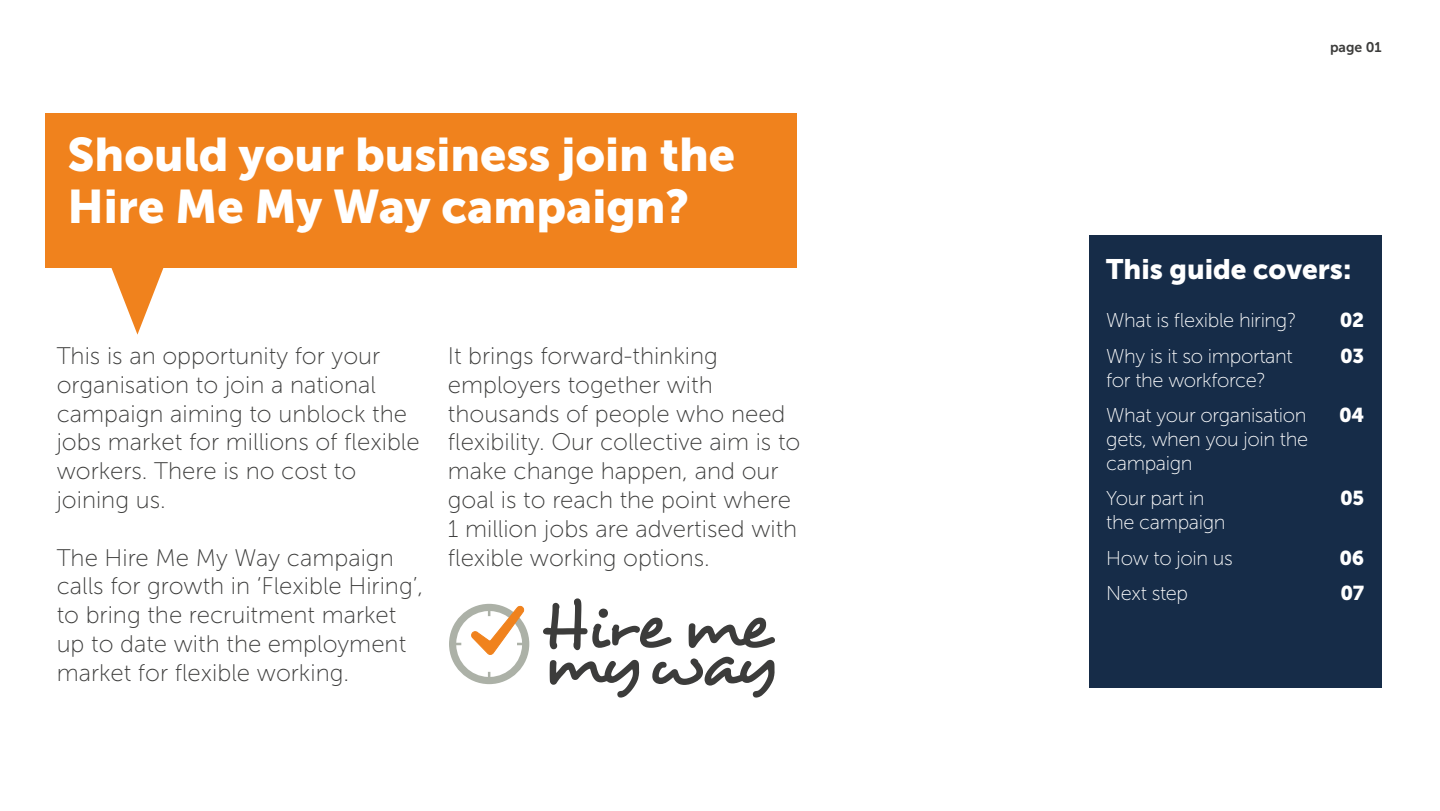
<style>
.page{position:relative;width:1440px;height:811px;background:#fff}
.page>*{position:absolute;margin:0;border:0;box-sizing:border-box;transform-origin:0 0}
.t1{font:46.8px/52px "Museo Sans 900";color:#fff}
.t2{font:28px "Museo Sans 900";color:#fff}
.t3{font:24px/28.8px "Museo Sans 100";color:#3c3c3b}
.t4{font:20px/35.4px "Museo Sans 100";letter-spacing:-.02em;color:#fff}
.t5{font:20px "Museo Sans 900";letter-spacing:-.02em;color:#fff}
.t6{font:14px "Museo Sans 700";color:#3c3c3b}
</style>
<div class="page">
<svg style="left:111px;top:268px;width:53px;height:67px"></svg>
<div style="left:45px;top:113px;width:752px;height:155px;background:#f0821d"></div>
<div style="left:1089px;top:235px;width:293px;height:452px;background:#162c48"></div>
<svg style="left:543px;top:598px;width:128px;height:52px"></svg>
<svg style="left:689px;top:617px;width:86px;height:31px"></svg>
<svg style="left:550px;top:660px;width:89px;height:37px"></svg>
<svg style="left:652px;top:657px;width:123px;height:40px"></svg>
<svg style="left:449px;top:604px;width:80px;height:80px"></svg>
<h1 class="t1" style="left:67px;top:128px;width:669px">Should your business join the<br>Hire Me My Way campaign?</h1>
<p class="t3" style="left:57px;top:341px;width:365px">This is an opportunity for your organisation to join a national campaign aiming to unblock the jobs market for millions of flexible workers. There is no cost to joining us.</p>
<p class="t3" style="left:57px;top:543px;width:368px">The Hire Me My Way campaign calls for growth in ‘Flexible Hiring’, to bring the recruitment market up to date with the employment market for flexible working.</p>
<p class="t3" style="left:448px;top:341px;width:354px">It brings forward-thinking employers together with thousands of people who need flexibility. Our collective aim is to make change happen, and our goal is to reach the point where<br>1 million jobs are advertised with flexible working options.</p>
<p class="t6" style="left:1330px;top:39px;width:53px">page 01</p>
<p class="t2" style="left:1106px;top:254px;width:247px">This guide covers:</p>
<p class="t4" style="left:1106px;top:303px;width:192px">What is flexible hiring?</p>
<p class="t5" style="left:1340px;top:309px;width:26px">02</p>
<p class="t4" style="left:1106px;top:338px;width:188px">Why is it so important</p>
<p class="t5" style="left:1340px;top:344px;width:26px">03</p>
<p class="t4" style="left:1106px;top:362px;width:202px">for the workforce?<br>What your organisation</p>
<p class="t5" style="left:1339px;top:404px;width:27px">04</p>
<p class="t4" style="left:1106px;top:427px;width:203px;line-height:24px">gets, when you join the campaign</p>
<p class="t4" style="left:1106px;top:481px;width:100px">Your part in</p>
<p class="t5" style="left:1340px;top:487px;width:26px">05</p>
<p class="t4" style="left:1106px;top:505px;width:128px">the campaign<br>How to join us</p>
<p class="t5" style="left:1339px;top:546px;width:26px">06</p>
<p class="t4" style="left:1106px;top:576px;width:83px">Next step</p>
<p class="t5" style="left:1341px;top:582px;width:25px">07</p>
</div>
